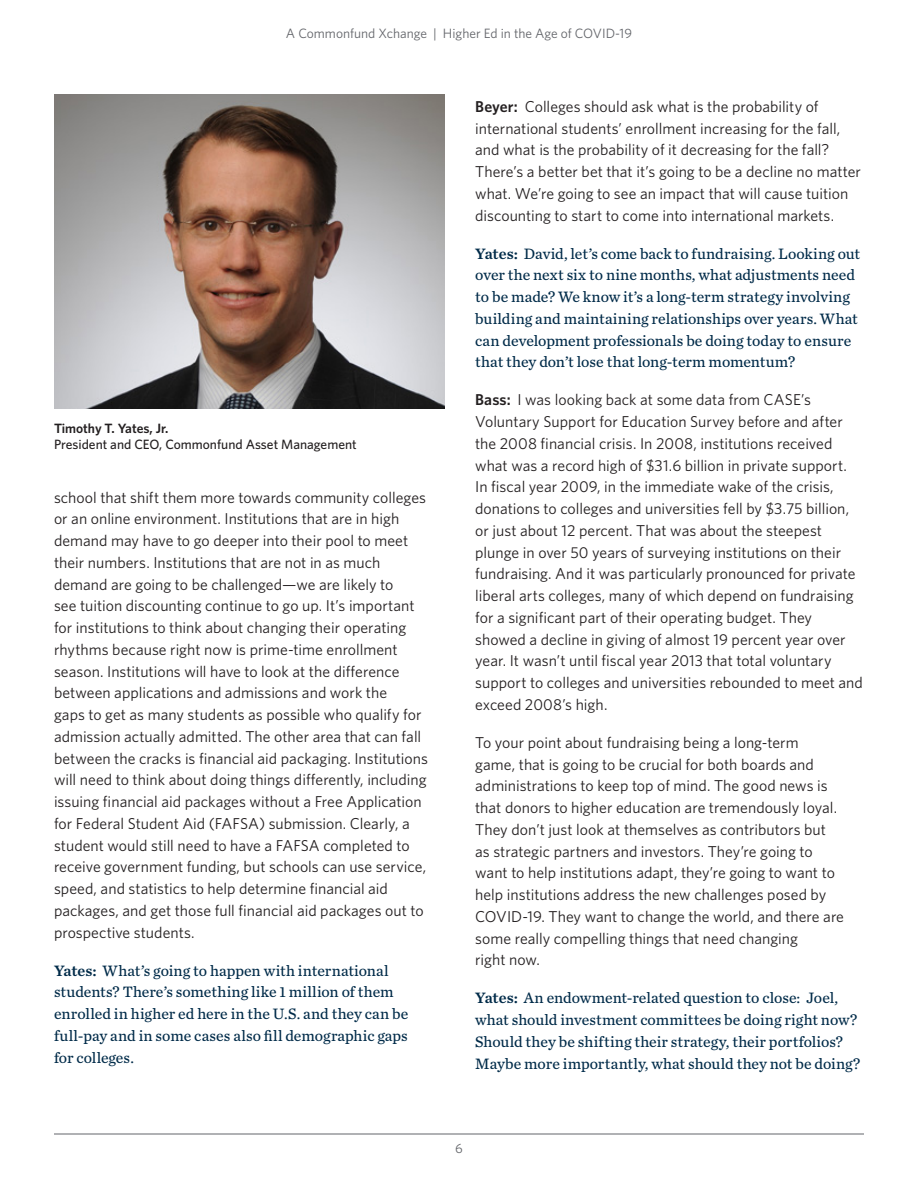
<style>
.page{position:relative;width:918px;height:1188px;background:#fff}
.page>*{position:absolute;margin:0;border:0;box-sizing:border-box;transform-origin:0 0}
.t1{font:15.75px/21.8px "Whitney";color:#231f20}
.t2{font:15.75px/21.8px "Chronicle Text G3";color:#002b49}
.t3{font:13.5px "Whitney";color:#63656a}
.t4{font:500 13.5px "Whitney";color:#231f20}
.t5{font:600 13.5px "Whitney";color:#231f20}
.s1{font-family:"Chronicle Text G3 Semi"}
.s2{font-weight:600}
</style>
<div class="page">
<hr style="left:54px;top:1134px;width:810px;height:1px;background:#63656a">
<img style="left:54px;top:94px;width:391px;height:315px">
<p class="t3" style="left:286px;top:24px;width:348px">A Commonfund Xchange | Higher Ed in the Age of COVID-19</p>
<p class="t5" style="left:54px;top:420px;width:116px">Timothy T. Yates, Jr.</p>
<p class="t4" style="left:54px;top:436px;width:304px">President and CEO, Commonfund Asset Management</p>
<p class="t1" style="left:54px;top:486px;width:376px">school that shift them more towards community colleges or an online environment. Institutions that are in high demand may have to go deeper into their pool to meet their numbers. Institutions that are not in as much demand are going to be challenged—we are likely to<br>see tuition discounting continue to go up. It’s important for institutions to think about changing their operating rhythms because right now is prime-time enrollment season. Institutions will have to look at the difference between applications and admissions and work the<br>gaps to get as many students as possible who qualify for admission actually admitted. The other area that can fall between the cracks is financial aid packaging. Institutions will need to think about doing things differently, including issuing financial aid packages without a Free Application for Federal Student Aid (FAFSA) submission. Clearly, a student would still need to have a FAFSA completed to receive government funding, but schools can use service, speed, and statistics to help determine financial aid packages, and get those full financial aid packages out to prospective students.</p>
<p class="t2" style="left:54px;top:959px;width:356px"><span class="s1">Yates:</span> What’s going to happen with international students? There’s something like 1 million of them enrolled in higher ed here in the U.S. and they can be full-pay and in some cases also fill demographic gaps for colleges.</p>
<p class="t1" style="left:475px;top:95px;width:387px"><span class="s2">Beyer:</span> Colleges should ask what is the probability of international students’ enrollment increasing for the fall, and what is the probability of it decreasing for the fall?<br>There’s a better bet that it’s going to be a decline no matter what. We’re going to see an impact that will cause tuition discounting to start to come into international markets.</p>
<p class="t2" style="left:475px;top:242px;width:386px"><span class="s1">Yates:</span> David, let’s come back to fundraising. Looking out over the next six to nine months, what adjustments need to be made? We know it’s a long-term strategy involving building and maintaining relationships over years. What can development professionals be doing today to ensure that they don’t lose that long-term momentum?</p>
<p class="t1" style="left:475px;top:389px;width:389px"><span class="s2">Bass:</span> I was looking back at some data from CASE’s Voluntary Support for Education Survey before and after the 2008 financial crisis. In 2008, institutions received what was a record high of $31.6 billion in private support.<br>In fiscal year 2009, in the immediate wake of the crisis, donations to colleges and universities fell by $3.75 billion, or just about 12 percent. That was about the steepest plunge in over 50 years of surveying institutions on their fundraising. And it was particularly pronounced for private liberal arts colleges, many of which depend on fundraising for a significant part of their operating budget. They showed a decline in giving of almost 19 percent year over year. It wasn’t until fiscal year 2013 that total voluntary support to colleges and universities rebounded to meet and exceed 2008’s high.</p>
<p class="t1" style="left:475px;top:731px;width:370px">To your point about fundraising being a long-term<br>game, that is going to be crucial for both boards and administrations to keep top of mind. The good news is that donors to higher education are tremendously loyal.<br>They don’t just look at themselves as contributors but as strategic partners and investors. They’re going to want to help institutions adapt, they’re going to want to help institutions address the new challenges posed by COVID-19. They want to change the world, and there are some really compelling things that need changing<br>right now.</p>
<p class="t2" style="left:475px;top:986px;width:387px"><span class="s1">Yates:</span> An endowment-related question to close: Joel, what should investment committees be doing right now?<br>Should they be shifting their strategy, their portfolios?<br>Maybe more importantly, what should they not be doing?</p>
<p class="t3" style="left:455px;top:1139px;width:9px">6</p>
</div>
